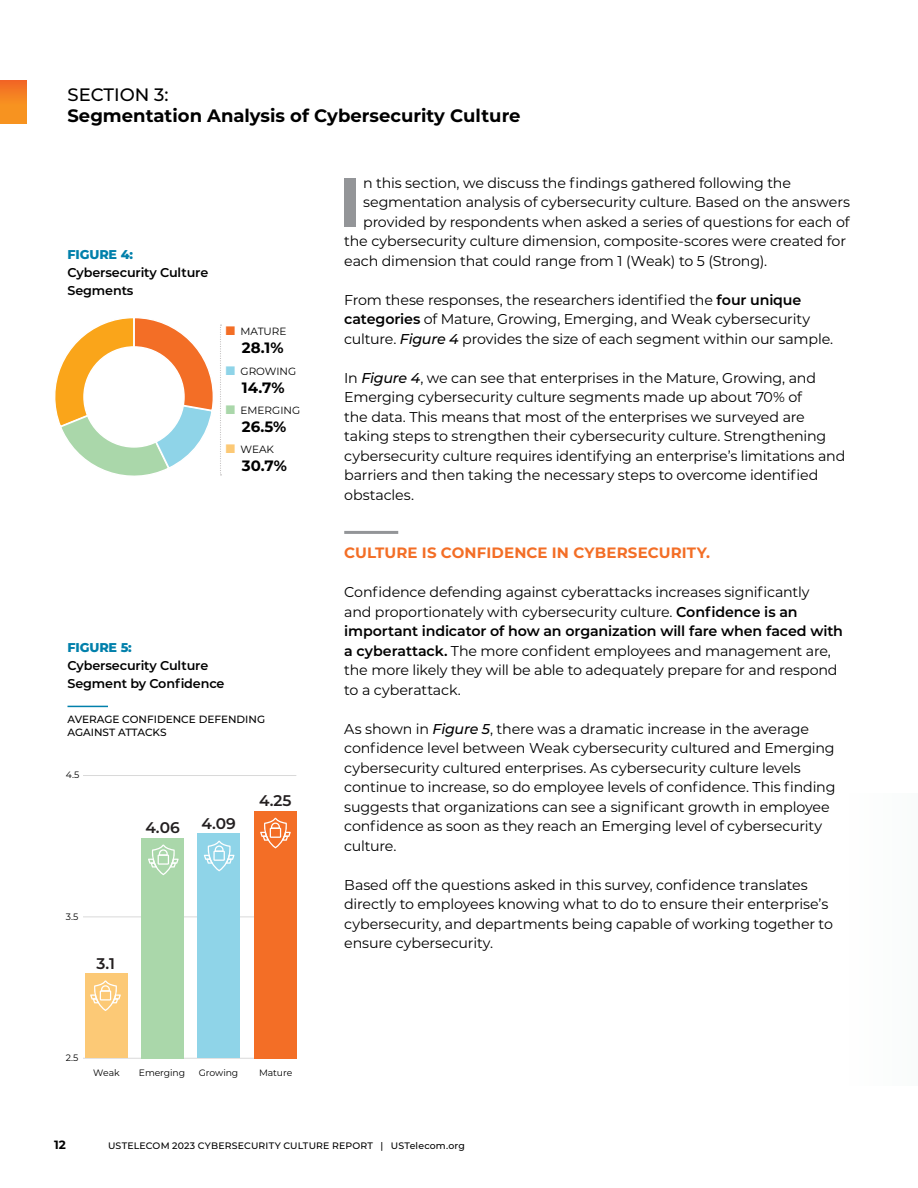
<style>
.page{position:relative;width:918px;height:1188px;background:#fff}
.page>*{position:absolute;margin:0;border:0;box-sizing:border-box;transform-origin:0 0}
.body{font:700 69.9px "Montserrat";color:#939598}
.H1_left{font:700 18px/21px "Montserrat";color:#000}
.t1{font:600 15.45px "Montserrat";color:#231f20}
.callout2{font:700 15px "Montserrat";letter-spacing:.01em;color:#f36e26}
.t2{font:700 15px "Montserrat";color:#000}
.body-2{font:14.25px/19.5px "Montserrat";letter-spacing:-.01em;color:#000}
.Chart_Title{font:600 12.75px/18px "Montserrat";letter-spacing:-.01em;color:#000}
.t3{font:700 12px "Montserrat";color:#000}
.t4{font:500 10.5px/12.6px "Montserrat";color:#000}
.t5{font:10.5px "Montserrat";color:#000}
.t6{font:500 9.3px "Montserrat";letter-spacing:.015em;color:#000}
.t7{font:9.3px "Montserrat";letter-spacing:-.01em;color:#000}
.s1{font-weight:500}
.s2{font-weight:800;color:#0180ab}
.s3{font-family:"Proxima Nova";font-size:15px;color:#f36e26}
.s4{font-family:"Proxima Nova";font-size:15px;color:#8fd4e8}
.s5{font-family:"Proxima Nova";font-size:15px;color:#aad7aa}
.s6{font-family:"Proxima Nova";font-size:15px;color:#fcc976}
.s7{font-weight:600}
.s8{font-weight:500;font-style:italic}
</style>
<div class="page">
<hr style="left:344px;top:531px;width:54px;height:3px;background:#939598">
<hr style="left:68px;top:706px;width:40px;height:1px;background:#0180ab">
<div style="left:0;top:80px;width:27px;height:44px;background:linear-gradient(to bottom,#f36e24,#f89d1f)"></div>
<hr style="left:83px;top:1058px;width:213px;height:1px;background:#d9d9d9">
<hr style="left:83px;top:916px;width:213px;height:1px;background:#d9d9d9">
<hr style="left:83px;top:775px;width:213px;height:1px;background:#d9d9d9">
<div style="left:85px;top:973px;width:42px;height:85px;background:#fcc976"></div>
<div style="left:141px;top:838px;width:42px;height:220px;background:#aad7aa"></div>
<div style="left:198px;top:833px;width:42px;height:225px;background:#8fd4e8"></div>
<div style="left:254px;top:811px;width:42px;height:247px;background:#f36e26"></div>
<svg style="left:260px;top:818px;width:31px;height:30px"></svg>
<svg style="left:204px;top:841px;width:30px;height:30px"></svg>
<svg style="left:148px;top:845px;width:31px;height:30px"></svg>
<svg style="left:90px;top:980px;width:31px;height:31px"></svg>
<svg style="left:55px;top:318px;width:166px;height:158px"></svg>
<p class="H1_left" style="left:68px;top:83px;width:455px"><span class="s1">SECTION 3:<br></span>Segmentation Analysis of Cybersecurity Culture</p>
<p class="Chart_Title" style="left:68px;top:244px;width:142px"><span class="s2">FIGURE 4:<br></span>Cybersecurity Culture<br>Segments</p>
<p class="t5" style="left:225px;top:325px;width:63px"><span class="s3">■</span> MATURE</p>
<p class="t2" style="left:242px;top:337px;width:43px">28.1%</p>
<p class="t5" style="left:225px;top:364px;width:72px"><span class="s4">■</span> GROWING</p>
<p class="t2" style="left:242px;top:377px;width:44px">14.7%</p>
<p class="t5" style="left:225px;top:403px;width:76px"><span class="s5">■</span> EMERGING</p>
<p class="t2" style="left:242px;top:416px;width:46px">26.5%</p>
<p class="t5" style="left:225px;top:442px;width:50px"><span class="s6">■</span> WEAK</p>
<p class="t2" style="left:242px;top:455px;width:47px">30.7%</p>
<p class="Chart_Title" style="left:68px;top:638px;width:159px"><span class="s2">FIGURE 5:<br></span>Cybersecurity Culture<br>Segment by Confidence</p>
<p class="t4" style="left:68px;top:713px;width:199px">AVERAGE CONFIDENCE DEFENDING<br>AGAINST ATTACKS</p>
<p class="t7" style="left:66px;top:769px;width:15px">4.5</p>
<p class="t7" style="left:66px;top:910px;width:14px">3.5</p>
<p class="t1" style="left:96px;top:952px;width:20px">3.1</p>
<p class="t1" style="left:145px;top:817px;width:36px">4.06</p>
<p class="t1" style="left:202px;top:813px;width:36px">4.09</p>
<p class="t1" style="left:259px;top:790px;width:34px">4.25</p>
<p class="t7" style="left:66px;top:1051px;width:14px">2.5</p>
<p class="t7" style="left:93px;top:1066px;width:28px">Weak</p>
<p class="t7" style="left:139px;top:1066px;width:48px">Emerging</p>
<p class="t7" style="left:199px;top:1066px;width:41px">Growing</p>
<p class="t7" style="left:259px;top:1066px;width:35px">Mature</p>
<p class="body" style="left:338px;top:152px;width:24px">I</p>
<p class="body-2" style="left:363px;top:172px;width:429px">n this section, we discuss the findings gathered following the</p>
<p class="body-2" style="left:363px;top:192px;width:488px">segmentation analysis of cybersecurity culture. Based on the answers</p>
<p class="body-2" style="left:363px;top:211px;width:488px">provided by respondents when asked a series of questions for each of</p>
<p class="body-2" style="left:344px;top:231px;width:503px">the cybersecurity culture dimension, composite-scores were created for</p>
<p class="body-2" style="left:344px;top:250px;width:424px">each dimension that could range from 1 (Weak) to 5 (Strong).</p>
<p class="body-2" style="left:344px;top:289px;width:491px">From these responses, the researchers identified the <span class="s7">four unique categories</span> of Mature, Growing, Emerging, and Weak cybersecurity culture. <span class="s8">Figure 4</span> provides the size of each segment within our sample.</p>
<p class="body-2" style="left:344px;top:367px;width:503px">In <span class="s8">Figure 4</span>, we can see that enterprises in the Mature, Growing, and Emerging cybersecurity culture segments made up about 70% of<br>the data. This means that most of the enterprises we surveyed are taking steps to strengthen their cybersecurity culture. Strengthening cybersecurity culture requires identifying an enterprise’s limitations and barriers and then taking the necessary steps to overcome identified obstacles.</p>
<p class="callout2" style="left:344px;top:542px;width:367px">CULTURE IS CONFIDENCE IN CYBERSECURITY.</p>
<p class="body-2" style="left:344px;top:582px;width:500px">Confidence defending against cyberattacks increases significantly<br>and proportionately with cybersecurity culture. <span class="s7">Confidence is an important indicator of how an organization will fare when faced with a cyberattack.</span> The more confident employees and management are, the more likely they will be able to adequately prepare for and respond to a cyberattack.</p>
<p class="body-2" style="left:344px;top:718px;width:493px">As shown in <span class="s8">Figure 5</span>, there was a dramatic increase in the average confidence level between Weak cybersecurity cultured and Emerging cybersecurity cultured enterprises. As cybersecurity culture levels continue to increase, so do employee levels of confidence. This finding suggests that organizations can see a significant growth in employee confidence as soon as they reach an Emerging level of cybersecurity culture.</p>
<p class="body-2" style="left:344px;top:874px;width:490px">Based off the questions asked in this survey, confidence translates directly to employees knowing what to do to ensure their enterprise’s cybersecurity, and departments being capable of working together to ensure cybersecurity.</p>
<p class="t3" style="left:54px;top:1136px;width:13px">12</p>
<p class="t6" style="left:108px;top:1139px;width:358px">USTELECOM 2023 CYBERSECURITY CULTURE REPORT | USTelecom.org</p>
</div>
